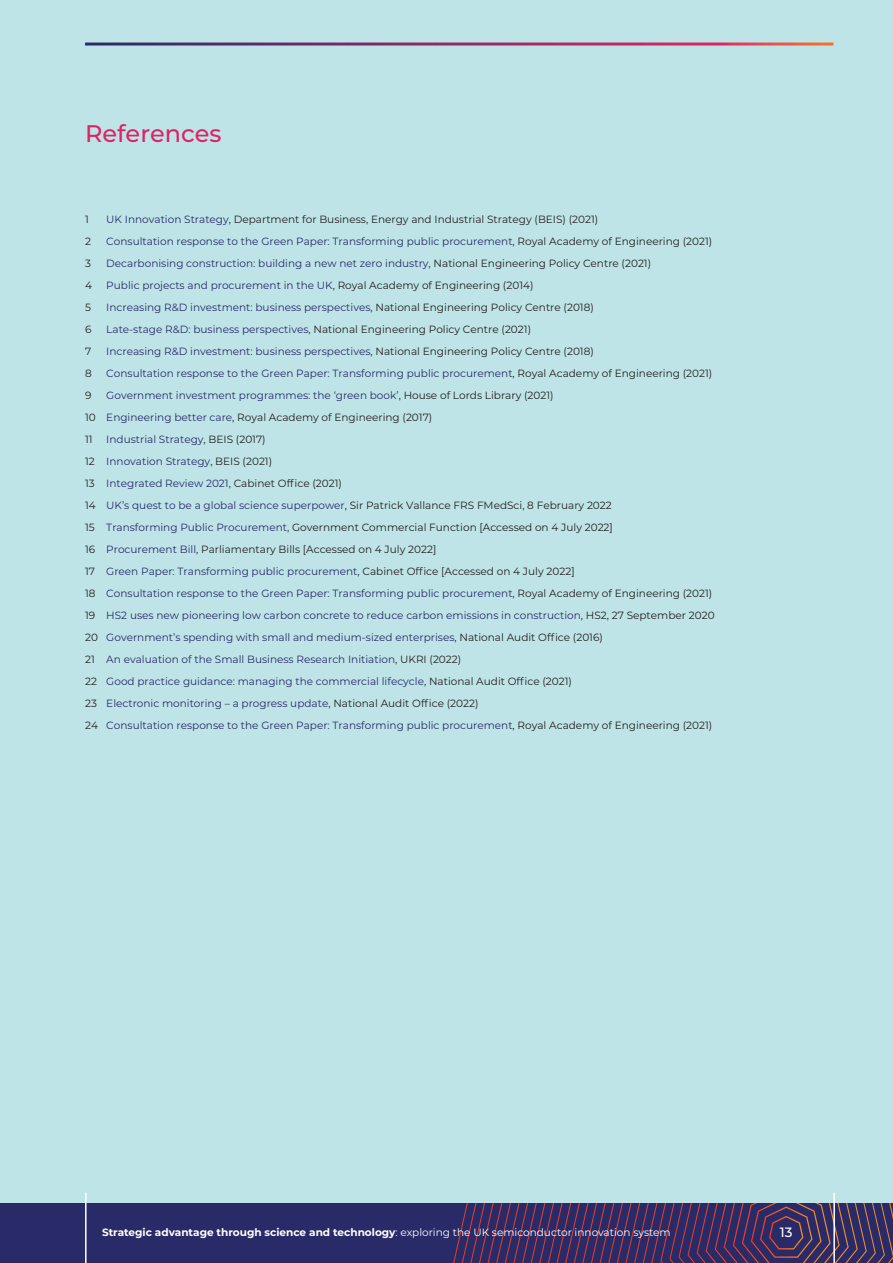
<style>
.page{position:relative;width:893px;height:1263px;background:#bee4e7}
.page>*{position:absolute;margin:0;border:0;box-sizing:border-box;transform-origin:0 0}
.t1{font:500 24px "Montserrat";color:#dc2365}
.t2{font:500 13.5px "Montserrat";color:#fff}
.t3{font:10.5px/22px "Montserrat";color:#292b68}
.t4{font:10.5px "Montserrat";color:#231f20}
.t5{font:700 10.5px "Montserrat";color:#fff}
.s1{color:#292b68}
.s2{color:#231f20}
.s3{font-weight:400}
</style>
<div class="page">
<div style="left:0;top:1203px;width:893px;height:60px;background:#292b68"></div>
<svg style="left:453px;top:1203px;width:440px;height:60px"></svg>
<hr style="left:85px;top:43px;width:748px;height:3px;background:#fff">
<hr style="left:85px;top:1193px;width:2px;height:70px;background:#fff">
<hr style="left:833px;top:1193px;width:2px;height:70px;background:#fff">
<h1 class="t1" style="left:85px;top:117px;width:138px">References</h1>
<p class="t4" style="left:85px;top:212px;width:5px">1</p>
<p class="t4" style="left:106px;top:212px;width:494px"><span class="s1">UK Innovation Strategy</span>, Department for Business, Energy and Industrial Strategy (BEIS) (2021)</p>
<p class="t4" style="left:85px;top:234px;width:7px">2</p>
<p class="t3" style="left:106px;top:230px;width:608px">Consultation response to the Green Paper: Transforming public procurement<span class="s2">, Royal Academy of Engineering (2021)</span></p>
<p class="t4" style="left:85px;top:256px;width:7px">3</p>
<p class="t3" style="left:106px;top:252px;width:546px">Decarbonising construction: building a new net zero industry<span class="s2">, National Engineering Policy Centre (2021)</span></p>
<p class="t4" style="left:85px;top:278px;width:8px">4</p>
<p class="t3" style="left:106px;top:274px;width:429px">Public projects and procurement in the UK<span class="s2">, Royal Academy of Engineering (2014)</span></p>
<p class="t4" style="left:85px;top:300px;width:7px">5</p>
<p class="t3" style="left:106px;top:296px;width:489px">Increasing R&amp;D investment: business perspectives<span class="s2">, National Engineering Policy Centre (2018)</span></p>
<p class="t4" style="left:85px;top:322px;width:8px">6</p>
<p class="t4" style="left:106px;top:322px;width:426px"><span class="s1">Late-stage R&amp;D: business perspectives</span>, National Engineering Policy Centre (2021)</p>
<p class="t4" style="left:85px;top:344px;width:8px">7</p>
<p class="t3" style="left:106px;top:340px;width:489px">Increasing R&amp;D investment: business perspectives<span class="s2">, National Engineering Policy Centre (2018)</span></p>
<p class="t4" style="left:85px;top:366px;width:8px">8</p>
<p class="t3" style="left:106px;top:362px;width:608px">Consultation response to the Green Paper: Transforming public procurement<span class="s2">, Royal Academy of Engineering (2021)</span></p>
<p class="t4" style="left:85px;top:388px;width:8px">9</p>
<p class="t3" style="left:85px;top:384px;width:470px;text-indent:21px">Government investment programmes: the ‘green book’<span class="s2">, House of Lords Library (2021)<br>10</span> Engineering better care<span class="s2">, Royal Academy of Engineering (2017)<br>11</span></p>
<p class="t3" style="left:85px;top:428px;width:631px;text-indent:21px">Industrial Strategy<span class="s2">, BEIS (2017)<br>12</span> Innovation Strategy<span class="s2">, BEIS (2021)<br>13</span> Integrated Review 2021<span class="s2">, Cabinet Office (2021)<br>14</span> UK’s quest to be a global science superpower<span class="s2">, Sir Patrick Vallance FRS FMedSci, 8 February 2022<br>15</span> Transforming Public Procurement<span class="s2">, Government Commercial Function [Accessed on 4 July 2022]<br>16</span> Procurement Bill<span class="s2">, Parliamentary Bills [Accessed on 4 July 2022]<br>17</span> Green Paper: Transforming public procurement<span class="s2">, Cabinet Office [Accessed on 4 July 2022]<br>18</span> Consultation response to the Green Paper: Transforming public procurement<span class="s2">, Royal Academy of Engineering (2021)<br>19</span> HS2 uses new pioneering low carbon concrete to reduce carbon emissions in construction<span class="s2">, HS2, 27 September 2020<br>20</span> Government’s spending with small and medium-sized enterprises<span class="s2">, National Audit Office (2016)<br>21</span> An evaluation of the Small Business Research Initiation<span class="s2">, UKRI (2022)<br>22</span> Good practice guidance: managing the commercial lifecycle<span class="s2">, National Audit Office (2021)<br>23</span> Electronic monitoring – a progress update<span class="s2">, National Audit Office (2022)<br>24</span> Consultation response to the Green Paper: Transforming public procurement<span class="s2">, Royal Academy of Engineering (2021)</span></p>
<p class="t5" style="left:102px;top:1225px;width:570px">Strategic advantage through science and technology<span class="s3">: exploring the UK semiconductor innovation system</span></p>
<p class="t2" style="left:780px;top:1223px;width:14px">13</p>
</div>
